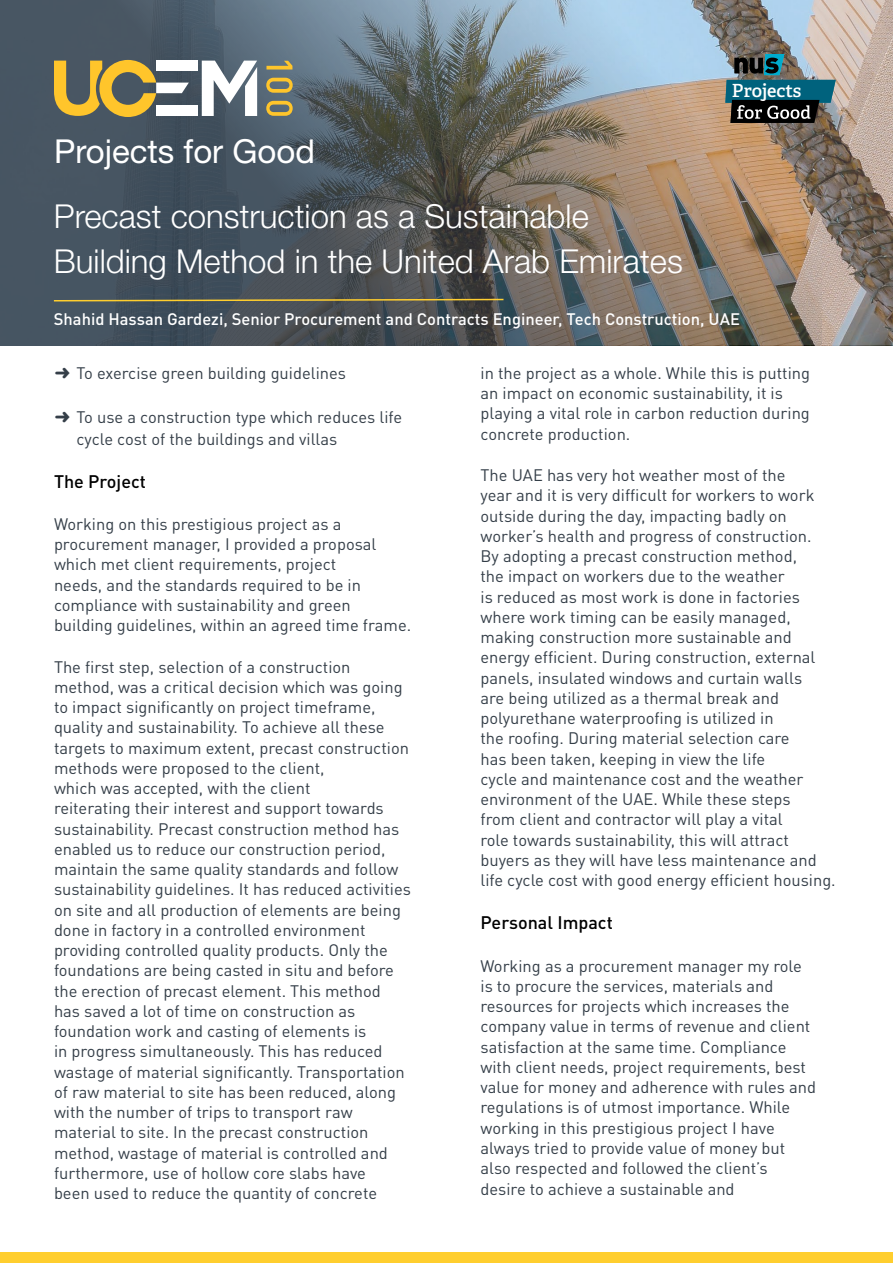
<style>
.page{position:relative;width:893px;height:1263px;background:#fff}
.page>*{position:absolute;margin:0;border:0;box-sizing:border-box;transform-origin:0 0}
.t1{font:300 33px/45px "Helvetica Neue LT Pro";color:#fff}
.t2{font:33px "Helvetica Neue LT Pro";color:#fff}
.t3{font:600 18.15px "Adelle";letter-spacing:-.005em;color:#fff}
.title_2{font:500 18px "DINOT";color:#000}
.Paragraph{font:16.5px/20.2px "DINOT";color:#343e48}
.Bullets{font:16.5px/22.5px "DINOT";color:#343e48}
.t4{font:500 16.5px "DINOT";color:#fff}
.s1{font-family:"MS Gothic"}
</style>
<div class="page">
<div style="left:0;top:1253px;width:893px;height:10px;background:#ffce2e"></div>
<div style="left:0;top:0;width:821px;height:345px;background:#475562"></div>
<svg style="left:202px;top:61px;width:10px;height:55px"></svg>
<div style="left:156px;top:61px;width:42px;height:10px;background:#fff"></div>
<svg style="left:54px;top:60px;width:135px;height:57px"></svg>
<div style="left:156px;top:105px;width:42px;height:11px;background:#fff"></div>
<svg style="left:53px;top:298px;width:159px;height:4px"></svg>
<img style="left:212px;top:0;width:681px;height:344px">
<img style="left:725px;top:54px;width:111px;height:69px">
<p class="t2" style="left:54px;top:131px;width:262px">Projects for Good</p>
<p class="t1" style="left:54px;top:193px;width:630px">Precast construction as a Sustainable<br>Building Method in the United Arab Emirates</p>
<p class="t3" style="left:732px;top:79px;width:71px">Projects</p>
<p class="t4" style="left:54px;top:308px;width:688px">Shahid Hassan Gardezi, Senior Procurement and Contracts Engineer, Tech Construction, UAE</p>
<p class="Bullets" style="left:54px;top:361px;width:294px"><span class="s1">➜</span> To exercise green building guidelines</p>
<p class="Bullets" style="left:76px;top:405px;width:327px;text-indent:-22px"><span class="s1">➜</span> To use a construction type which reduces life cycle cost of the buildings and villas</p>
<p class="title_2" style="left:54px;top:470px;width:93px">The Project</p>
<p class="Paragraph" style="left:54px;top:513px;width:359px">Working on this prestigious project as a procurement manager, I provided a proposal which met client requirements, project<br>needs, and the standards required to be in compliance with sustainability and green building guidelines, within an agreed time frame.</p>
<p class="Paragraph" style="left:54px;top:656px;width:358px">The first step, selection of a construction method, was a critical decision which was going to impact significantly on project timeframe, quality and sustainability. To achieve all these targets to maximum extent, precast construction methods were proposed to the client,<br>which was accepted, with the client<br>reiterating their interest and support towards sustainability. Precast construction method has enabled us to reduce our construction period, maintain the same quality standards and follow sustainability guidelines. It has reduced activities on site and all production of elements are being done in factory in a controlled environment providing controlled quality products. Only the foundations are being casted in situ and before the erection of precast element. This method has saved a lot of time on construction as foundation work and casting of elements is<br>in progress simultaneously. This has reduced wastage of material significantly. Transportation of raw material to site has been reduced, along with the number of trips to transport raw material to site. In the precast construction method, wastage of material is controlled and furthermore, use of hollow core slabs have<br>been used to reduce the quantity of concrete</p>
<p class="Paragraph" style="left:480px;top:362px;width:331px">in the project as a whole. While this is putting an impact on economic sustainability, it is playing a vital role in carbon reduction during concrete production.</p>
<p class="Paragraph" style="left:480px;top:464px;width:357px">The UAE has very hot weather most of the<br>year and it is very difficult for workers to work outside during the day, impacting badly on worker’s health and progress of construction.<br>By adopting a precast construction method,<br>the impact on workers due to the weather<br>is reduced as most work is done in factories where work timing can be easily managed, making construction more sustainable and energy efficient. During construction, external panels, insulated windows and curtain walls<br>are being utilized as a thermal break and polyurethane waterproofing is utilized in<br>the roofing. During material selection care<br>has been taken, keeping in view the life<br>cycle and maintenance cost and the weather environment of the UAE. While these steps<br>from client and contractor will play a vital<br>role towards sustainability, this will attract buyers as they will have less maintenance and life cycle cost with good energy efficient housing.</p>
<p class="title_2" style="left:480px;top:910px;width:134px">Personal Impact</p>
<p class="Paragraph" style="left:480px;top:955px;width:337px">Working as a procurement manager my role is to procure the services, materials and resources for projects which increases the company value in terms of revenue and client satisfaction at the same time. Compliance with client needs, project requirements, best value for money and adherence with rules and regulations is of utmost importance. While working in this prestigious project I have always tried to provide value of money but also respected and followed the client’s desire to achieve a sustainable and</p>
</div>
